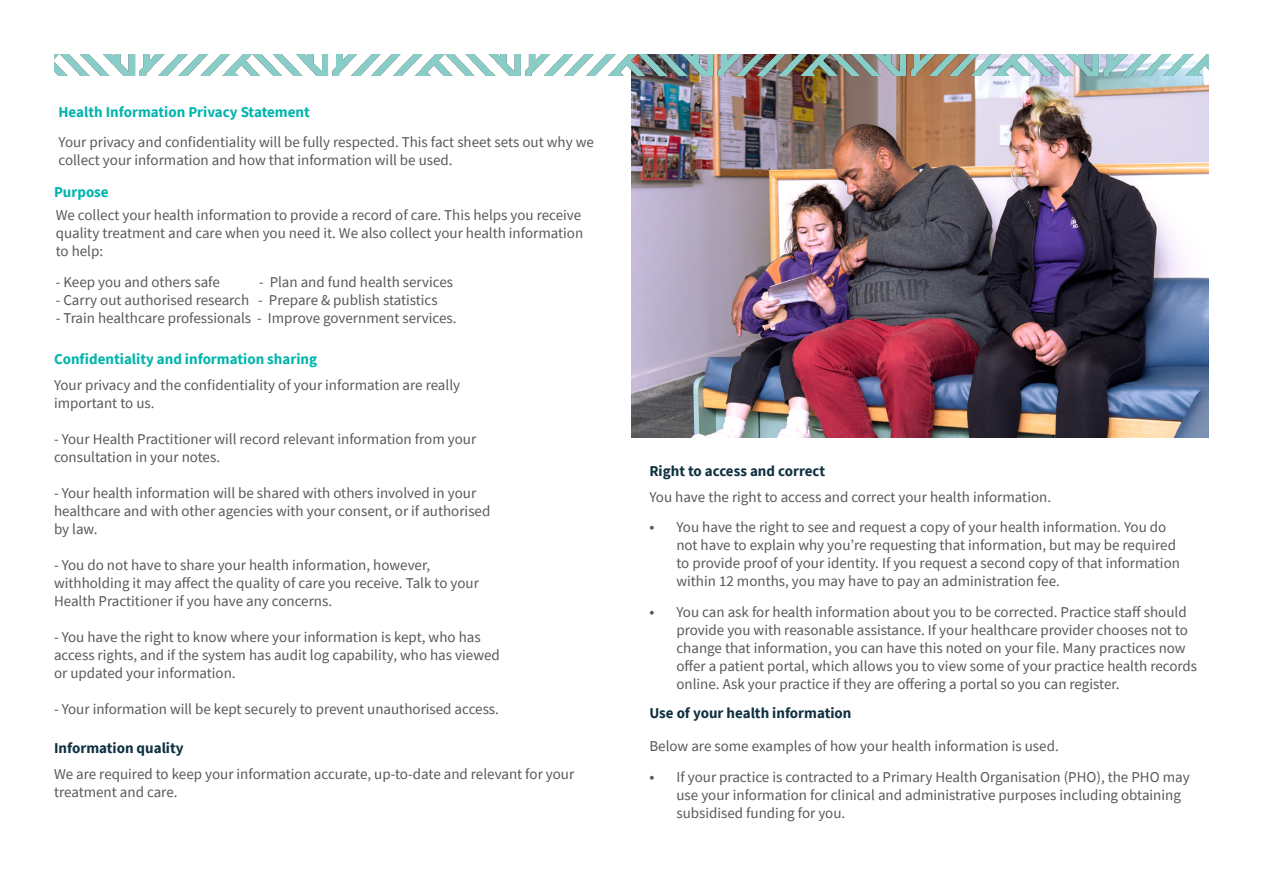
<style>
.page{position:relative;width:1263px;height:893px;background:#fff}
.page>*{position:absolute;margin:0;border:0;box-sizing:border-box;transform-origin:0 0}
.Paragraph{font:15px/18px "Source Sans Pro";color:#57585a}
.t1{font:700 15px "Source Sans Pro";color:#00b5ad}
.t2{font:700 15px "Source Sans Pro";color:#103141}
.s1{font-size:16.5px}
</style>
<div class="page">
<img style="left:631px;top:76px;width:578px;height:361px">
<img style="left:54px;top:54px;width:1155px;height:22px">
<p class="t1" style="left:58px;top:102px;width:253px">Health Information Privacy Statement</p>
<p class="Paragraph" style="left:58px;top:133px;width:537px">Your privacy and confidentiality will be fully respected. This fact sheet sets out why we collect your information and how that information will be used.</p>
<p class="t1" style="left:54px;top:182px;width:56px">Purpose</p>
<p class="Paragraph" style="left:56px;top:206px;width:529px">We collect your health information to provide a record of care. This helps you receive quality treatment and care when you need it. We also collect your health information to help:</p>
<p class="Paragraph" style="left:56px;top:273px;width:166px">- Keep you and others safe</p>
<p class="Paragraph" style="left:259px;top:273px;width:196px">- Plan and fund health services</p>
<p class="Paragraph" style="left:56px;top:291px;width:383px">- Carry out authorised research - Prepare &amp; publish statistics</p>
<p class="Paragraph" style="left:56px;top:309px;width:402px">- Train healthcare professionals - Improve government services.</p>
<p class="t1" style="left:54px;top:348px;width:265px">Confidentiality and information sharing</p>
<p class="Paragraph" style="left:54px;top:376px;width:408px">Your privacy and the confidentiality of your information are really important to us.</p>
<p class="Paragraph" style="left:54px;top:430px;width:424px">- Your Health Practitioner will record relevant information from your consultation in your notes.</p>
<p class="Paragraph" style="left:54px;top:484px;width:438px">- Your health information will be shared with others involved in your healthcare and with other agencies with your consent, or if authorised by law.</p>
<p class="Paragraph" style="left:54px;top:556px;width:426px">- You do not have to share your health information, however, withholding it may affect the quality of care you receive. Talk to your<br>Health Practitioner if you have any concerns.</p>
<p class="Paragraph" style="left:54px;top:628px;width:447px">- You have the right to know where your information is kept, who has access rights, and if the system has audit log capability, who has viewed or updated your information.</p>
<p class="Paragraph" style="left:54px;top:700px;width:446px">- Your information will be kept securely to prevent unauthorised access.</p>
<p class="t2" style="left:54px;top:737px;width:131px">Information quality</p>
<p class="Paragraph" style="left:54px;top:765px;width:522px">We are required to keep your information accurate, up-to-date and relevant for your treatment and care.</p>
<p class="t2" style="left:649px;top:461px;width:177px">Right to access and correct</p>
<p class="Paragraph" style="left:649px;top:488px;width:403px">You have the right to access and correct your health information.</p>
<p class="Paragraph" style="left:676px;top:518px;width:505px;text-indent:-27px"><span class="s1">•</span> You have the right to see and request a copy of your health information. You do not have to explain why you’re requesting that information, but may be required to provide proof of your identity. If you request a second copy of that information within 12 months, you may have to pay an administration fee.</p>
<p class="Paragraph" style="left:676px;top:603px;width:522px;text-indent:-27px"><span class="s1">•</span> You can ask for health information about you to be corrected. Practice staff should provide you with reasonable assistance. If your healthcare provider chooses not to change that information, you can have this noted on your file. Many practices now offer a patient portal, which allows you to view some of your practice health records online. Ask your practice if they are offering a portal so you can register.</p>
<p class="t2" style="left:649px;top:703px;width:204px">Use of your health information</p>
<p class="Paragraph" style="left:649px;top:737px;width:411px">Below are some examples of how your health information is used.</p>
<p class="Paragraph" style="left:676px;top:768px;width:515px;text-indent:-27px"><span class="s1">•</span> If your practice is contracted to a Primary Health Organisation (PHO), the PHO may use your information for clinical and administrative purposes including obtaining subsidised funding for you.</p>
</div>
